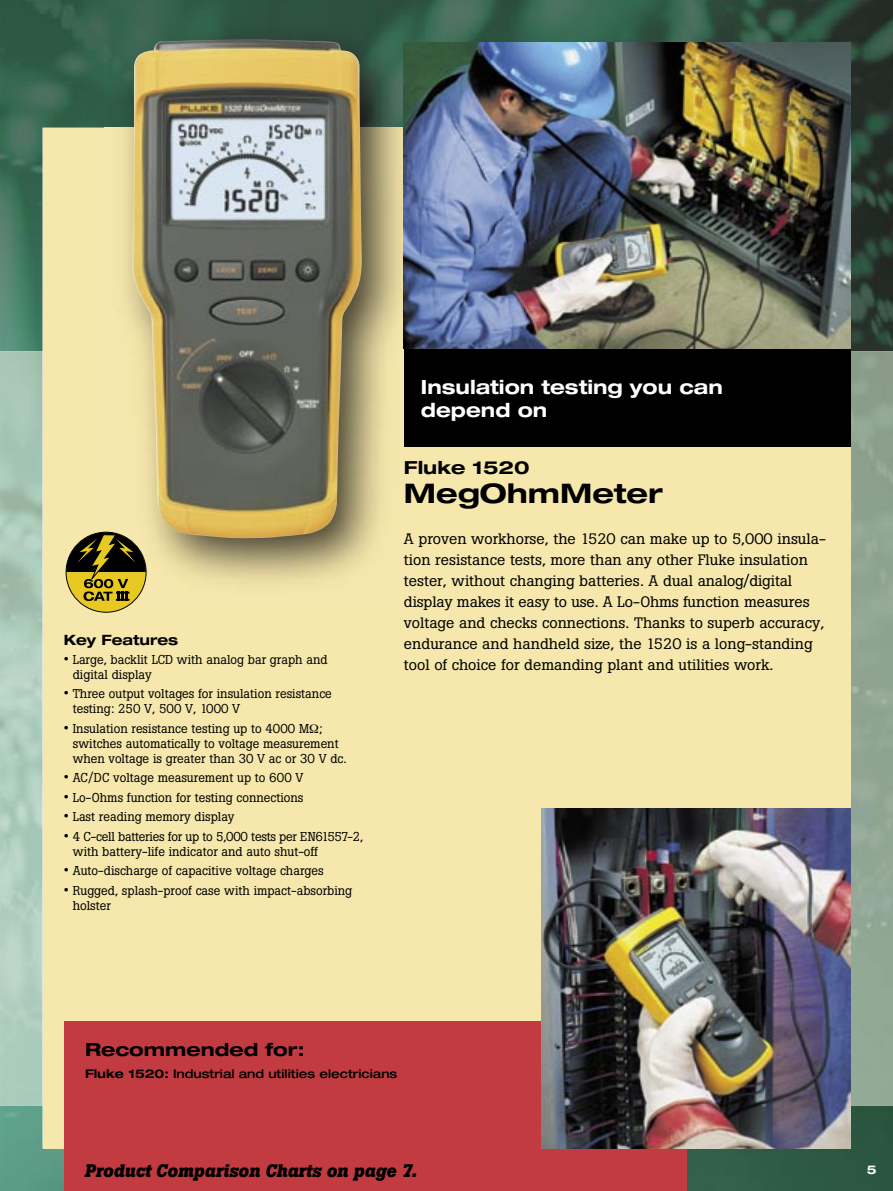
<style>
.page{position:relative;width:893px;height:1191px;background:#fff}
.page>*{position:absolute;margin:0;border:0;box-sizing:border-box;transform-origin:0 0}
.t1{font:700 expanded 27px "Helvetica Neue";color:#000;scale:1.06 1}
.t2{font:700 expanded 19.5px/22.5px "Helvetica Neue";color:#fff}
.t3{font:italic 700 18px "Boton";color:#000}
.t4{font:700 expanded 18px "Helvetica Neue";color:#000;scale:1.05 1}
.t5{font:700 expanded 18px "Helvetica Neue";color:#000;scale:1.06 1}
.t6{font:15px/21px "Boton";color:#000;scale:1.06 1}
.t7{font:700 expanded 14.25px "Helvetica Neue";color:#000}
.t8{font:12.75px/15px "Boton";color:#000}
.t9{font:500 expanded 12px "Helvetica Neue";color:#000}
.t10{font:700 expanded 12px "Helvetica Neue";color:#fff}
.s1{font-size:15px}
.s2{font-weight:700}
</style>
<div class="page">
<img style="left:0;top:0;width:893px;height:1191px">
<img style="left:850px;top:351px;width:43px;height:755px">
<img style="left:0;top:351px;width:43px;height:755px">
<div style="left:43px;top:128px;width:807px;height:1020px;background:#f6e8ac"></div>
<img style="left:105px;top:11px;width:319px;height:571px">
<img style="left:132px;top:40px;width:230px;height:499px">
<img style="left:404px;top:43px;width:446px;height:306px">
<svg style="left:66px;top:532px;width:80px;height:80px"></svg>
<div style="left:64px;top:1020px;width:623px;height:171px;background:#c23b40"></div>
<div style="left:404px;top:349px;width:446px;height:97px;background:#000"></div>
<img style="left:542px;top:808px;width:308px;height:340px">
<p class="t7" style="left:64px;top:630px;width:116px">Key Features</p>
<p class="t8" style="left:73px;top:652px;width:256px;text-indent:-9px"><span class="s1">•</span> Large, backlit LCD with analog bar graph and digital display</p>
<p class="t8" style="left:73px;top:686px;width:261px;text-indent:-9px"><span class="s1">•</span> Three output voltages for insulation resistance testing: 250 V, 500 V, 1000 V</p>
<p class="t8" style="left:73px;top:721px;width:276px;text-indent:-9px"><span class="s1">•</span> Insulation resistance testing up to 4000 M ; switches automatically to voltage measurement when voltage is greater than 30 V ac or 30 V dc.</p>
<p class="t8" style="left:64px;top:770px;width:241px"><span class="s1">•</span> AC/DC voltage measurement up to 600 V</p>
<p class="t8" style="left:64px;top:790px;width:241px"><span class="s1">•</span> Lo-Ohms function for testing connections</p>
<p class="t8" style="left:64px;top:809px;width:172px"><span class="s1">•</span> Last reading memory display</p>
<p class="t8" style="left:73px;top:829px;width:292px;text-indent:-9px"><span class="s1">•</span> 4 C-cell batteries for up to 5,000 tests per EN61557-2, with battery-life indicator and auto shut-off</p>
<p class="t8" style="left:64px;top:863px;width:261px"><span class="s1">•</span> Auto-discharge of capacitive voltage charges</p>
<p class="t8" style="left:73px;top:883px;width:281px;text-indent:-9px"><span class="s1">•</span> Rugged, splash-proof case with impact-absorbing holster</p>
<h2 class="t2" style="left:421px;top:375px;width:303px">Insulation testing you can depend on</h2>
<h3 class="t5" style="left:404px;top:456px;width:120px">Fluke 1520</h3>
<h1 class="t1" style="left:404px;top:476px;width:246px">MegOhmMeter</h1>
<p class="t6" style="left:404px;top:528px;width:400px">A proven workhorse, the 1520 can make up to 5,000 insula&shy;tion resistance tests, more than any other Fluke insulation tester, without changing batteries. A dual analog/digital display makes it easy to use. A Lo-Ohms function measures voltage and checks connections. Thanks to superb accuracy, endurance and handheld size, the 1520 is a long-standing tool of choice for demanding plant and utilities work.</p>
<h3 class="t4" style="left:85px;top:1038px;width:211px">Recommended for:</h3>
<p class="t9" style="left:85px;top:1066px;width:314px"><span class="s2">Fluke 1520:</span> Industrial and utilities electricians</p>
<h3 class="t3" style="left:85px;top:1160px;width:334px">Product Comparison Charts on page 7.</h3>
<p class="t10" style="left:867px;top:1162px;width:11px">5</p>
</div>
